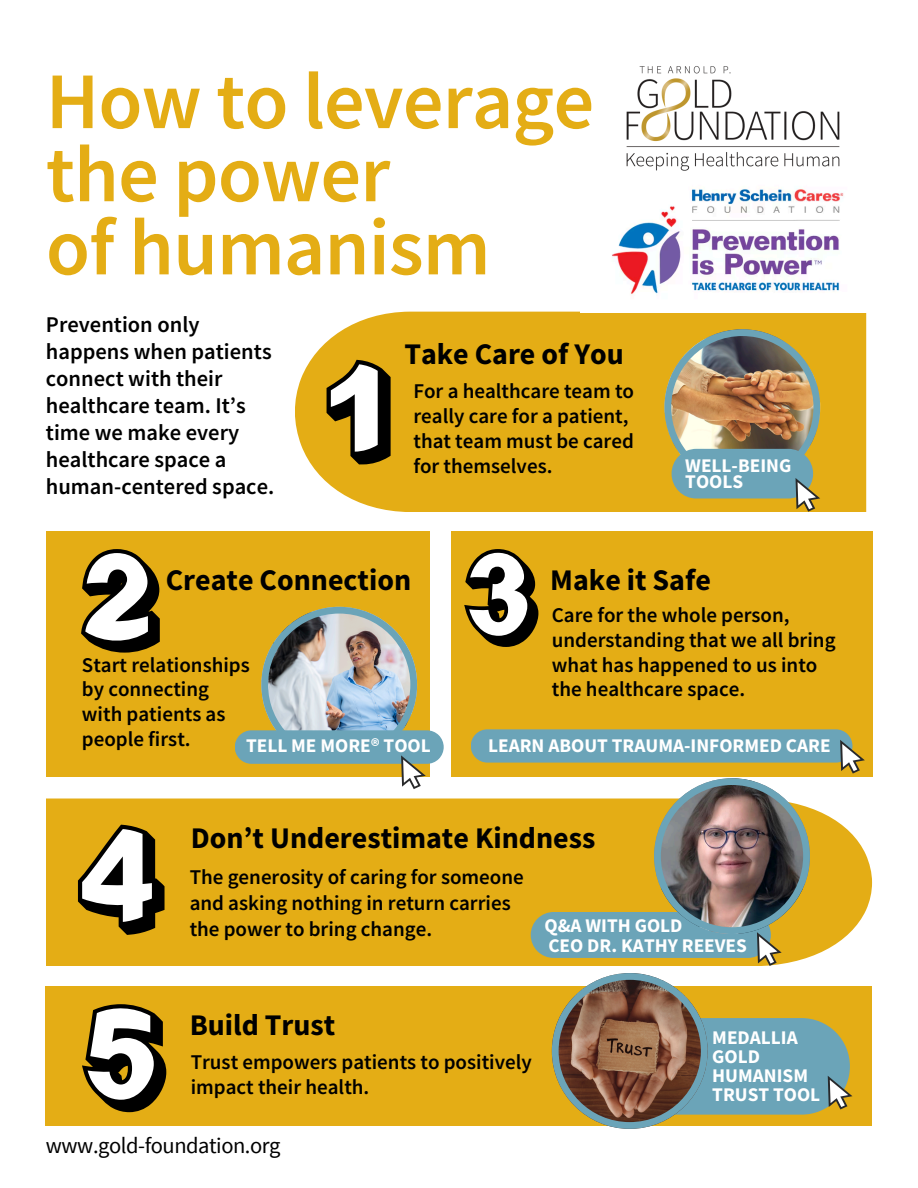
<style>
.page{position:relative;width:918px;height:1188px;background:#fff}
.page>*{position:absolute;margin:0;border:0;box-sizing:border-box;transform-origin:0 0}
.t1{font:600 80.4px/73.2px "Source Sans Pro";letter-spacing:-.01em;color:#e4ad15}
.t2{font:700 30px "Source Sans Pro";color:#000}
.t3{font:600 22.5px/27px "Source Sans Pro";color:#000}
.t4{font:22.5px "Source Sans Pro";letter-spacing:-.02em;color:#000}
.t5{font:600 21px/24.8px "Source Sans Pro";color:#000}
.t6{font:700 19.35px/19.2px "Source Sans Pro";color:#fff}
</style>
<div class="page">
<div style="left:46px;top:986px;width:826px;height:139px;background:#e4ad15"></div>
<div style="left:46px;top:799px;width:826px;height:167px;background:#e4ad15"></div>
<div style="left:295px;top:312px;width:571px;height:200px;background:#e4ad15"></div>
<div style="left:46px;top:531px;width:383px;height:245px;background:#e4ad15"></div>
<div style="left:451px;top:531px;width:421px;height:245px;background:#e4ad15"></div>
<svg style="left:327px;top:360px;width:64px;height:104px"></svg>
<svg style="left:81px;top:549px;width:79px;height:104px"></svg>
<svg style="left:464px;top:549px;width:74px;height:98px"></svg>
<svg style="left:78px;top:825px;width:88px;height:110px"></svg>
<svg style="left:82px;top:1004px;width:84px;height:108px"></svg>
<img style="left:612px;top:189px;width:232px;height:106px">
<img style="left:626px;top:66px;width:214px;height:105px">
<div style="left:471px;top:729px;width:381px;height:34px;background:#6ba4b8;border-radius:17px"></div>
<svg style="left:840px;top:740px;width:25px;height:34px"></svg>
<img style="left:664px;top:329px;width:156px;height:183px">
<svg style="left:531px;top:778px;width:278px;height:188px;background:#a69a67"></svg>
<img style="left:235px;top:607px;width:209px;height:182px">
<svg style="left:552px;top:973px;width:300px;height:155px"></svg>
<h2 class="t1" style="left:46px;top:63px;width:550px">How to leverage the power<br>of humanism</h2>
<h2 class="t3" style="left:46px;top:310px;width:230px">Prevention only happens when patients connect with their healthcare team. It’s time we make every healthcare space a human-centered space.</h2>
<p class="t2" style="left:404px;top:335px;width:221px">Take Care of You</p>
<p class="t5" style="left:413px;top:379px;width:222px">For a healthcare team to really care for a patient, that team must be cared for themselves.</p>
<p class="t6" style="left:685px;top:457px;width:108px;line-height:15.8px">WELL-BEING<br>TOOLS</p>
<p class="t2" style="left:166px;top:561px;width:247px">Create Connection</p>
<p class="t2" style="left:550px;top:561px;width:162px">Make it Safe</p>
<h3 class="t5" style="left:552px;top:602px;width:285px">Care for the whole person, understanding that we all bring what has happened to us into the healthcare space.</h3>
<h3 class="t5" style="left:82px;top:652px;width:169px">Start relationships by connecting with patients as people first.</h3>
<p class="t6" style="left:246px;top:736px;width:186px">TELL ME MORE® TOOL</p>
<p class="t6" style="left:488px;top:735px;width:344px">LEARN ABOUT TRAUMA-INFORMED CARE</p>
<p class="t2" style="left:191px;top:818px;width:406px">Don’t Underestimate Kindness</p>
<p class="t5" style="left:190px;top:864px;width:336px;line-height:25.8px">The generosity of caring for someone and asking nothing in return carries the power to bring change.</p>
<h3 class="t6" style="left:544px;top:916px;width:140px">Q&amp;A WITH GOLD</h3>
<p class="t6" style="left:548px;top:935px;width:200px">CEO DR. KATHY REEVES</p>
<h3 class="t2" style="left:190px;top:1006px;width:147px">Build Trust</h3>
<h2 class="t5" style="left:191px;top:1049px;width:343px">Trust empowers patients to positively impact their health.</h2>
<p class="t4" style="left:46px;top:1131px;width:236px">www.gold-foundation.org</p>
<p class="t6" style="left:712px;top:1027px;width:110px">MEDALLIA<br>GOLD<br>HUMANISM<br>TRUST TOOL</p>
</div>
